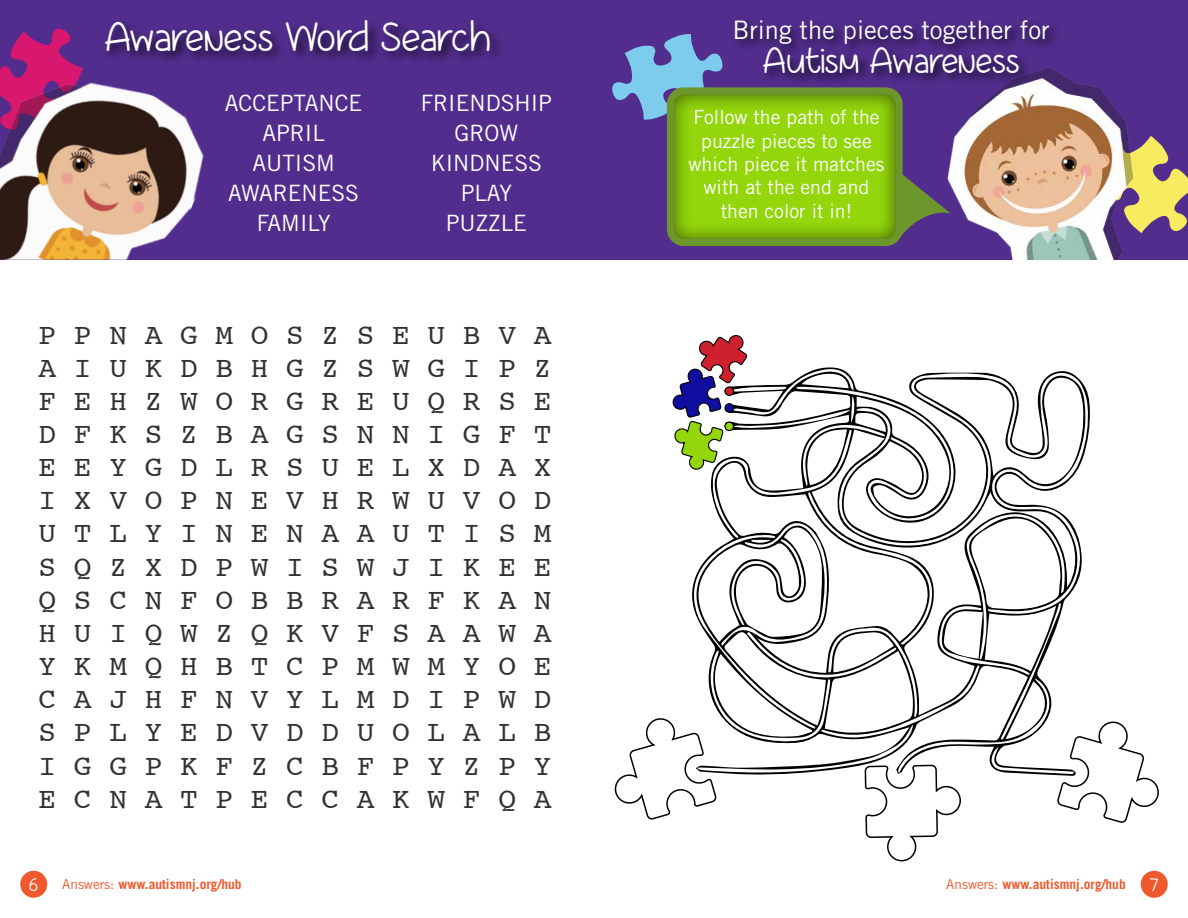
<style>
.page{position:relative;width:1188px;height:918px;background:#fff}
.page>*{position:absolute;margin:0;border:0;box-sizing:border-box;transform-origin:0 0}
.t1{font:40.5px "Coffee At Midnight Demo";color:#fff}
.t2{font:36px "Coffee At Midnight Demo";color:#fff}
.t3{font:29.4px/33.2px "Courier";color:#323232;text-align:justify}
.t4{font:25.5px "Trade Gothic LT Std";color:#fff}
.t5{font:22.5px/30px "Trade Gothic LT Std";color:#fff;text-align:center}
.t6{font:19.5px/23.4px "Trade Gothic LT Std";color:#fff;text-align:center}
.t7{font:18px "Coffee At Midnight Demo";color:#fff}
.t8{font:700 13.5px "Trade Gothic LT Std";color:#f0592e}
.s1{font-weight:400}
</style>
<div class="page">
<svg style="left:692px;top:367px;width:398px;height:408px"></svg>
<div style="left:20px;top:871px;width:27px;height:27px;background:#f0592e;border-radius:50%"></div>
<div style="left:1141px;top:871px;width:27px;height:27px;background:#f0592e;border-radius:50%"></div>
<div style="left:0;top:0;width:1188px;height:260px;background:#522d8d"></div>
<svg style="left:14px;top:29px;width:57px;height:15px"></svg>
<svg style="left:1151px;top:136px;width:37px;height:95px"></svg>
<svg style="left:612px;top:34px;width:110px;height:86px"></svg>
<div style="left:103px;top:17px;width:400px;height:47px;background:#000;opacity:.75"></div>
<img style="left:0;top:44px;width:225px;height:216px">
<div style="left:733px;top:17px;width:329px;height:69px;background:#000;opacity:.75"></div>
<img style="left:936px;top:68px;width:215px;height:192px">
<svg style="left:902px;top:173px;width:49px;height:65px"></svg>
<div style="left:667px;top:87px;width:236px;height:159px;background:#6d972c;border-radius:17px"></div>
<div style="left:672px;top:94px;width:224px;height:147px;background:#000;opacity:.6"></div>
<svg style="left:1056px;top:719px;width:103px;height:104px"></svg>
<svg style="left:614px;top:716px;width:104px;height:104px"></svg>
<svg style="left:864px;top:595px;width:96px;height:267px"></svg>
<svg style="left:672px;top:335px;width:77px;height:136px"></svg>
<div style="left:725px;top:387px;width:8px;height:8px;background:#cf202e;border-radius:50%"></div>
<div style="left:725px;top:386px;width:9px;height:10px;border:1px solid #000;border-radius:50%"></div>
<div style="left:725px;top:404px;width:8px;height:8px;background:#100e9f;border-radius:50%"></div>
<div style="left:725px;top:403px;width:9px;height:10px;border:1px solid #000;border-radius:50%"></div>
<div style="left:725px;top:422px;width:8px;height:9px;background:#93d60c;border-radius:50%"></div>
<div style="left:725px;top:422px;width:9px;height:9px;border:1px solid #000;border-radius:50%"></div>
<h1 class="t1" style="left:104px;top:11px;width:387px">Awareness Word Search</h1>
<p class="t5" style="left:225px;top:87px;width:139px">ACCEPTANCE<br>APRIL<br>AUTISM<br>AWARENESS<br>FAMILY</p>
<p class="t5" style="left:421px;top:87px;width:133px">FRIENDSHIP<br>GROW<br>KINDNESS<br>PLAY<br>PUZZLE</p>
<p class="t3" style="left:39px;top:317px;width:514px">P P N A G M O S Z S E U B V A A I U K D B H G Z S W G I P Z F E H Z W O R G R E U Q R S E D F K S Z B A G S N N I G F T E E Y G D L R S U E L X D A X I X V O P N E V H R W U V O D U T L Y I N E N A A U T I S M S Q Z X D P W I S W J I K E E Q S C N F O B B R A R F K A N H U I Q W Z Q K V F S A A W A Y K M Q H B T C P M W M Y O E C A J H F N V Y L M D I P W D S P L Y E D V D D U O L A L B I G G P K F Z C B F P Y Z P Y E C N A T P E C C A K W F Q A</p>
<p class="t4" style="left:732px;top:14px;width:319px">Bring the pieces together for</p>
<p class="t2" style="left:762px;top:38px;width:259px">Autism Awareness</p>
<p class="t6" style="left:689px;top:105px;width:198px">Follow the path of the puzzle pieces to see which piece it matches with at the end and then color it in!</p>
<p class="t7" style="left:29px;top:873px;width:10px">6</p>
<p class="t7" style="left:1150px;top:873px;width:10px">7</p>
<p class="t8" style="left:62px;top:876px;width:181px"><span class="s1">Answers:</span> www.autismnj.org/hub</p>
<p class="t8" style="left:946px;top:876px;width:181px"><span class="s1">Answers:</span> www.autismnj.org/hub</p>
</div>
